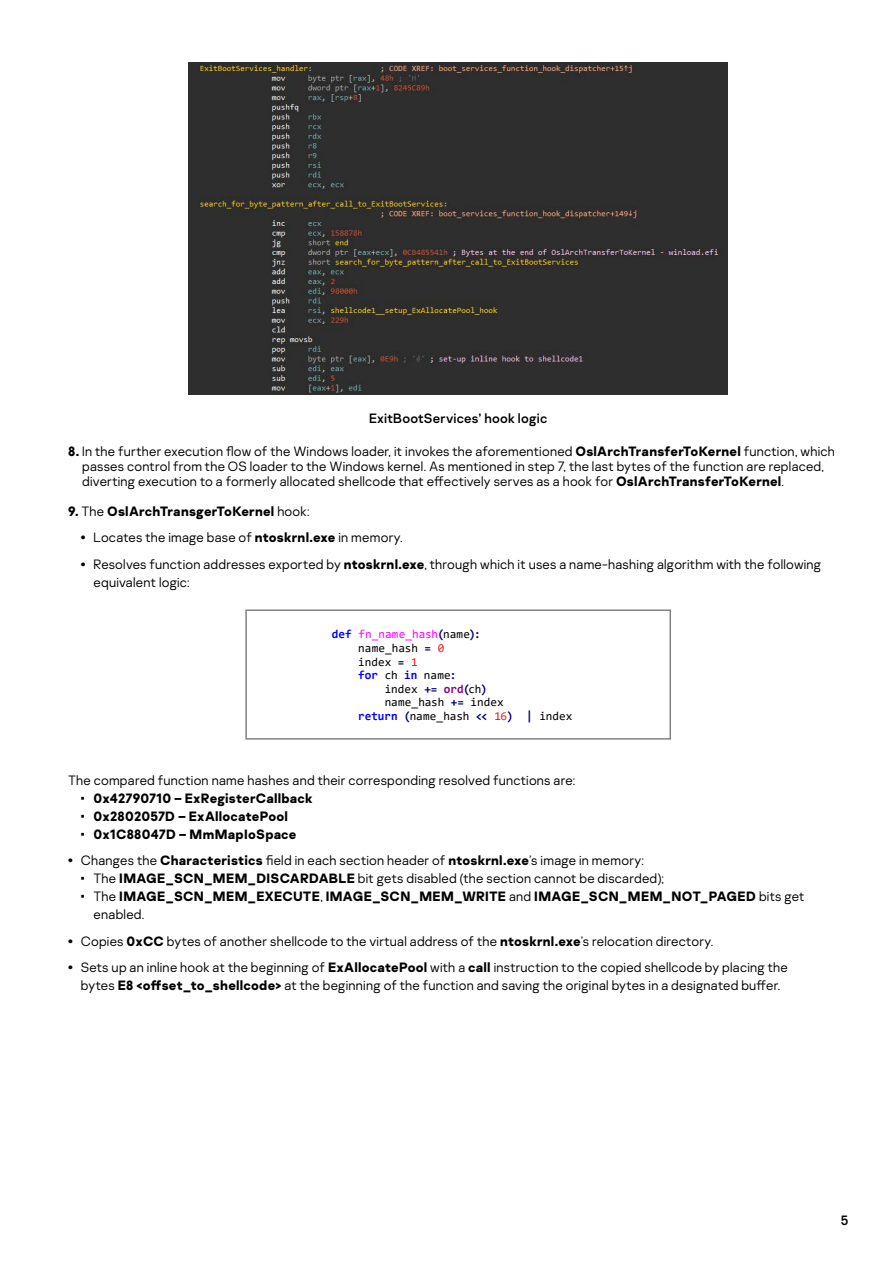
<style>
.page{position:relative;width:893px;height:1263px;background:#fff}
.page>*{position:absolute;margin:0;border:0;box-sizing:border-box;transform-origin:0 0}
.t1{font:300 13.5px/15px "Kaspersky Sans";letter-spacing:.015em;color:#000}
.t2{font:700 13.5px/18px "Kaspersky Sans";letter-spacing:.02em;color:#000}
.t3{font:13.5px "Kaspersky Sans";letter-spacing:.015em;color:#000}
.t4{font:12px/13.5px "Consolas";letter-spacing:-.005em;color:#000}
.s1{font-weight:700}
.s2{font-weight:300}
.s3{font-family:"Arial";font-weight:700}
.s4{font-weight:700;color:#00f}
.s5{color:#f0f}
.s6{font-weight:700;color:#000080}
.s7{color:#ed1d24}
.s8{font-weight:700;color:#808}
</style>
<div class="page">
<div style="left:245px;top:609px;width:426px;height:131px;border:2px solid #808285"></div>
<img style="left:189px;top:63px;width:539px;height:332px">
<p class="t3" style="left:369px;top:410px;width:180px">ExitBootServices’ hook logic</p>
<p class="t1" style="left:82px;top:443px;width:754px;text-indent:-14px"><span class="s1">8.</span> In the further execution flow of the Windows loader, it invokes the aforementioned <span class="s1">OslArchTransferToKernel</span> function, which passes control from the OS loader to the Windows kernel. As mentioned in step 7, the last bytes of the function are replaced, diverting execution to a formerly allocated shellcode that effectively serves as a hook for <span class="s1">OslArchTransferToKernel</span>.</p>
<p class="t2" style="left:68px;top:502px;width:243px">9. <span class="s2">The</span> OslArchTransgerToKernel <span class="s2">hook:</span></p>
<p class="t1" style="left:81px;top:530px;width:323px"><span class="s3">•</span> Locates the image base of <span class="s1">ntoskrnl.exe</span> in memory.</p>
<p class="t1" style="left:94px;top:555px;width:729px;line-height:18px;text-indent:-13px"><span class="s3">•</span> Resolves function addresses exported by <span class="s1">ntoskrnl.exe</span>, through which it uses a name-hashing algorithm with the following equivalent logic:</p>
<p class="t4" style="left:358px;top:627px;width:124px;text-indent:-26px"><span class="s4">def</span> <span class="s5">fn_name_hash</span><span class="s6">(</span>name<span class="s6">): </span>name_hash <span class="s6">=</span> <span class="s7">0<br></span>index <span class="s6">=</span> <span class="s7">1<br></span><span class="s4">for</span> ch <span class="s4">in</span> name<span class="s6">:</span></p>
<p class="t4" style="left:385px;top:681px;width:104px">index <span class="s6">+=</span> <span class="s8">ord</span><span class="s6">(</span>ch<span class="s6">)</span></p>
<p class="t4" style="left:385px;top:695px;width:120px">name_hash <span class="s6">+=</span> index</p>
<p class="t4" style="left:358px;top:708px;width:216px"><span class="s4">return</span> <span class="s6">(</span>name_hash <span class="s6">&lt;&lt;</span> <span class="s7">16</span><span class="s6">) |</span> index</p>
<p class="t1" style="left:68px;top:772px;width:509px">The compared function name hashes and their corresponding resolved functions are:</p>
<p class="t2" style="left:81px;top:789px;width:233px">• 0x42790710 – ExRegisterCallback</p>
<p class="t2" style="left:81px;top:807px;width:209px">• 0x2802057D – ExAllocatePool</p>
<p class="t2" style="left:81px;top:825px;width:217px">• 0x1C88047D – MmMapIoSpace</p>
<p class="t1" style="left:68px;top:853px;width:577px"><span class="s3">•</span> Changes the <span class="s1">Characteristics</span> field in each section header of <span class="s1">ntoskrnl.exe</span>’s image in memory:</p>
<p class="t1" style="left:81px;top:871px;width:585px"><span class="s1">•</span> The <span class="s1">IMAGE_SCN_MEM_DISCARDABLE</span> bit gets disabled (the section cannot be discarded);</p>
<p class="t2" style="left:94px;top:887px;width:712px;text-indent:-13px">• <span class="s2">The</span> IMAGE_SCN_MEM_EXECUTE<span class="s2">,</span> IMAGE_SCN_MEM_WRITE <span class="s2">and</span> IMAGE_SCN_MEM_NOT_PAGED <span class="s2">bits get enabled.</span></p>
<p class="t1" style="left:68px;top:933px;width:647px"><span class="s3">•</span> Copies <span class="s1">0xCC</span> bytes of another shellcode to the virtual address of the <span class="s1">ntoskrnl.exe</span>’s relocation directory.</p>
<p class="t1" style="left:68px;top:958px;width:721px;line-height:18px;text-align:center"><span class="s3">•</span> Sets up an inline hook at the beginning of <span class="s1">ExAllocatePool</span> with a <span class="s1">call</span> instruction to the copied shellcode by placing the bytes <span class="s1">E8 &lt;offset_to_shellcode&gt;</span> at the beginning of the function and saving the original bytes in a designated buffer.</p>
<p class="t3" style="left:841px;top:1212px;width:9px">5</p>
</div>
